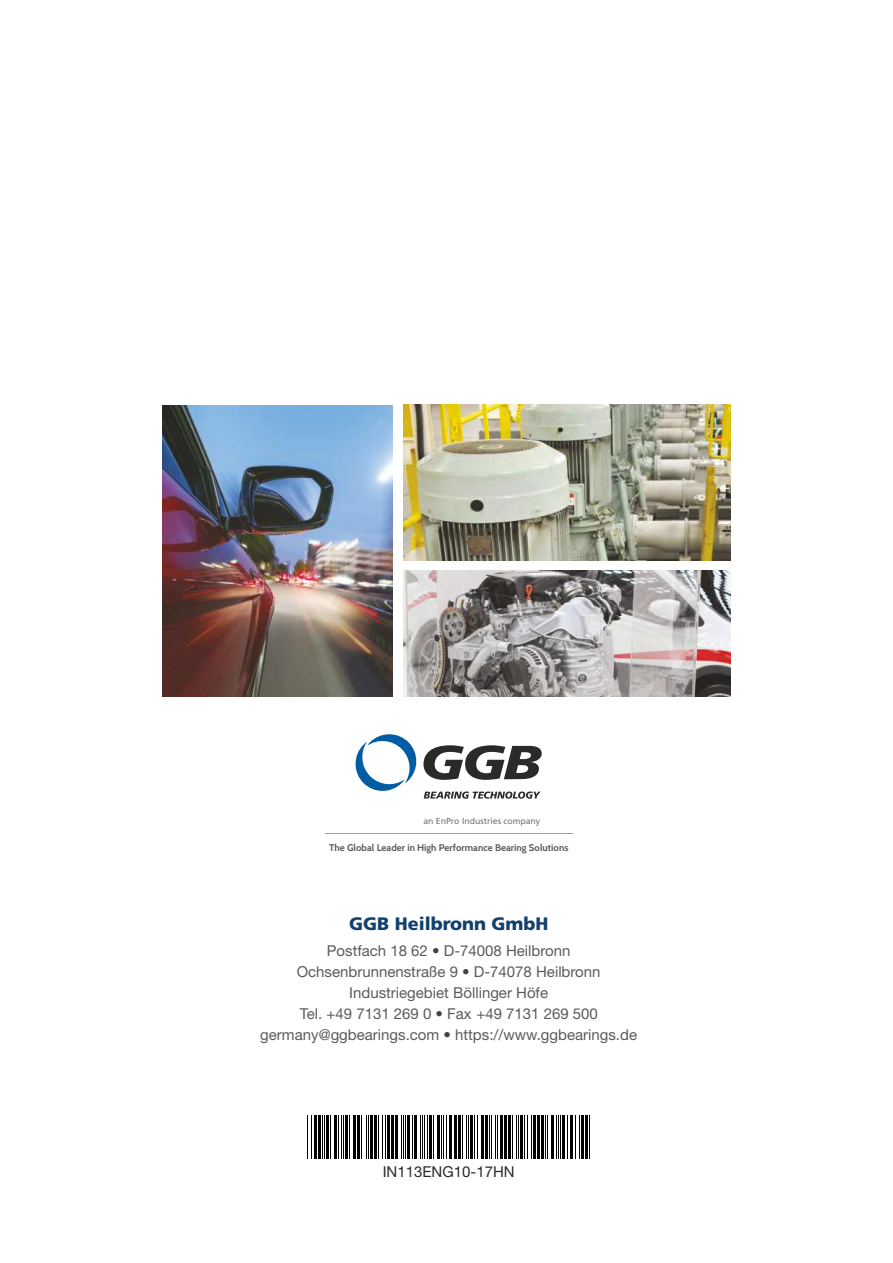
<style>
.page{position:relative;width:893px;height:1263px;background:#fff}
.page>*{position:absolute;margin:0;border:0;box-sizing:border-box;transform-origin:0 0}
.t1{font:900 18px "Frutiger";color:#11406e}
.t2{font:15px/21px "Helvetica Neue LT";color:#5b5b5b;text-align:center}
.t3{font:15px "Helvetica Neue LT";color:#2b2a29}
.t4{font:700 9.75px "Cabin";color:#5b5b5b}
.t5{font:8.7px "Frutiger";color:#727271}
.s1{font-weight:300;color:#434242}
</style>
<div class="page">
<img style="left:404px;top:571px;width:326px;height:125px">
<img style="left:404px;top:405px;width:326px;height:155px">
<img style="left:163px;top:405px;width:230px;height:291px">
<hr style="left:307px;top:1116px;width:1px;height:43px;background:#000">
<hr style="left:311px;top:1116px;width:1px;height:43px;background:#000">
<hr style="left:314px;top:1116px;width:2px;height:43px;background:#000">
<hr style="left:318px;top:1116px;width:2px;height:43px;background:#000">
<hr style="left:322px;top:1116px;width:1px;height:43px;background:#000">
<hr style="left:324px;top:1116px;width:1px;height:43px;background:#000">
<hr style="left:326px;top:1116px;width:3px;height:43px;background:#000">
<hr style="left:330px;top:1116px;width:1px;height:43px;background:#000">
<hr style="left:334px;top:1116px;width:3px;height:43px;background:#000">
<hr style="left:338px;top:1116px;width:1px;height:43px;background:#000">
<hr style="left:341px;top:1116px;width:1px;height:43px;background:#000">
<hr style="left:343px;top:1116px;width:1px;height:43px;background:#000">
<hr style="left:345px;top:1116px;width:3px;height:43px;background:#000">
<hr style="left:349px;top:1116px;width:1px;height:43px;background:#000">
<hr style="left:353px;top:1116px;width:3px;height:43px;background:#000">
<hr style="left:357px;top:1116px;width:3px;height:43px;background:#000">
<hr style="left:361px;top:1116px;width:1px;height:43px;background:#000">
<hr style="left:366px;top:1116px;width:1px;height:43px;background:#000">
<hr style="left:368px;top:1116px;width:1px;height:43px;background:#000">
<hr style="left:370px;top:1116px;width:3px;height:43px;background:#000">
<hr style="left:374px;top:1116px;width:3px;height:43px;background:#000">
<hr style="left:378px;top:1116px;width:1px;height:43px;background:#000">
<hr style="left:382px;top:1116px;width:1px;height:43px;background:#000">
<hr style="left:385px;top:1116px;width:1px;height:43px;background:#000">
<hr style="left:387px;top:1116px;width:2px;height:43px;background:#000">
<hr style="left:391px;top:1116px;width:2px;height:43px;background:#000">
<hr style="left:395px;top:1116px;width:3px;height:43px;background:#000">
<hr style="left:401px;top:1116px;width:1px;height:43px;background:#000">
<hr style="left:403px;top:1116px;width:1px;height:43px;background:#000">
<hr style="left:405px;top:1116px;width:1px;height:43px;background:#000">
<hr style="left:408px;top:1116px;width:2px;height:43px;background:#000">
<hr style="left:412px;top:1116px;width:1px;height:43px;background:#000">
<hr style="left:414px;top:1116px;width:3px;height:43px;background:#000">
<hr style="left:420px;top:1116px;width:1px;height:43px;background:#000">
<hr style="left:422px;top:1116px;width:1px;height:43px;background:#000">
<hr style="left:424px;top:1116px;width:1px;height:43px;background:#000">
<hr style="left:427px;top:1116px;width:1px;height:43px;background:#000">
<hr style="left:429px;top:1116px;width:2px;height:43px;background:#000">
<hr style="left:433px;top:1116px;width:1px;height:43px;background:#000">
<hr style="left:437px;top:1116px;width:3px;height:43px;background:#000">
<hr style="left:441px;top:1116px;width:1px;height:43px;background:#000">
<hr style="left:443px;top:1116px;width:1px;height:43px;background:#000">
<hr style="left:446px;top:1116px;width:1px;height:43px;background:#000">
<hr style="left:450px;top:1116px;width:2px;height:43px;background:#000">
<hr style="left:454px;top:1116px;width:2px;height:43px;background:#000">
<hr style="left:458px;top:1116px;width:2px;height:43px;background:#000">
<hr style="left:462px;top:1116px;width:1px;height:43px;background:#000">
<hr style="left:466px;top:1116px;width:1px;height:43px;background:#000">
<hr style="left:468px;top:1116px;width:1px;height:43px;background:#000">
<hr style="left:470px;top:1116px;width:3px;height:43px;background:#000">
<hr style="left:474px;top:1116px;width:1px;height:43px;background:#000">
<hr style="left:477px;top:1116px;width:1px;height:43px;background:#000">
<hr style="left:481px;top:1116px;width:2px;height:43px;background:#000">
<hr style="left:485px;top:1116px;width:2px;height:43px;background:#000">
<hr style="left:489px;top:1116px;width:1px;height:43px;background:#000">
<hr style="left:491px;top:1116px;width:1px;height:43px;background:#000">
<hr style="left:495px;top:1116px;width:1px;height:43px;background:#000">
<hr style="left:497px;top:1116px;width:1px;height:43px;background:#000">
<hr style="left:500px;top:1116px;width:2px;height:43px;background:#000">
<hr style="left:504px;top:1116px;width:2px;height:43px;background:#000">
<hr style="left:508px;top:1116px;width:2px;height:43px;background:#000">
<hr style="left:512px;top:1116px;width:1px;height:43px;background:#000">
<hr style="left:516px;top:1116px;width:1px;height:43px;background:#000">
<hr style="left:518px;top:1116px;width:1px;height:43px;background:#000">
<hr style="left:520px;top:1116px;width:3px;height:43px;background:#000">
<hr style="left:525px;top:1116px;width:1px;height:43px;background:#000">
<hr style="left:527px;top:1116px;width:1px;height:43px;background:#000">
<hr style="left:531px;top:1116px;width:1px;height:43px;background:#000">
<hr style="left:533px;top:1116px;width:3px;height:43px;background:#000">
<hr style="left:537px;top:1116px;width:3px;height:43px;background:#000">
<hr style="left:541px;top:1116px;width:3px;height:43px;background:#000">
<hr style="left:545px;top:1116px;width:1px;height:43px;background:#000">
<hr style="left:548px;top:1116px;width:1px;height:43px;background:#000">
<hr style="left:552px;top:1116px;width:2px;height:43px;background:#000">
<hr style="left:556px;top:1116px;width:1px;height:43px;background:#000">
<hr style="left:558px;top:1116px;width:1px;height:43px;background:#000">
<hr style="left:560px;top:1116px;width:1px;height:43px;background:#000">
<hr style="left:563px;top:1116px;width:2px;height:43px;background:#000">
<hr style="left:567px;top:1116px;width:1px;height:43px;background:#000">
<hr style="left:571px;top:1116px;width:2px;height:43px;background:#000">
<hr style="left:575px;top:1116px;width:1px;height:43px;background:#000">
<hr style="left:579px;top:1116px;width:1px;height:43px;background:#000">
<hr style="left:581px;top:1116px;width:2px;height:43px;background:#000">
<hr style="left:585px;top:1116px;width:3px;height:43px;background:#000">
<hr style="left:589px;top:1116px;width:1px;height:43px;background:#000">
<svg style="left:355px;top:734px;width:187px;height:65px"></svg>
<hr style="left:325px;top:833px;width:247px;height:1px;background:#9d9e9e">
<p class="t5" style="left:423px;top:817px;width:118px">an EnPro Industries company</p>
<p class="t4" style="left:329px;top:841px;width:241px">The Global Leader in High Performance Bearing Solutions</p>
<p class="t1" style="left:349px;top:916px;width:201px">GGB Heilbronn GmbH</p>
<p class="t2" style="left:260px;top:942px;width:378px">Postfach 18 62 <span class="s1">•</span> D-74008 Heilbronn Ochsenbrunnenstraße 9 <span class="s1">•</span> D-74078 Heilbronn Industriegebiet Böllinger Höfe<br>Tel. +49 7131 269 0 <span class="s1">•</span> Fax +49 7131 269 500 germany@ggbearings.com <span class="s1">•</span> https://www.ggbearings.de</p>
<p class="t3" style="left:383px;top:1167px;width:133px">IN113ENG10-17HN</p>
</div>
